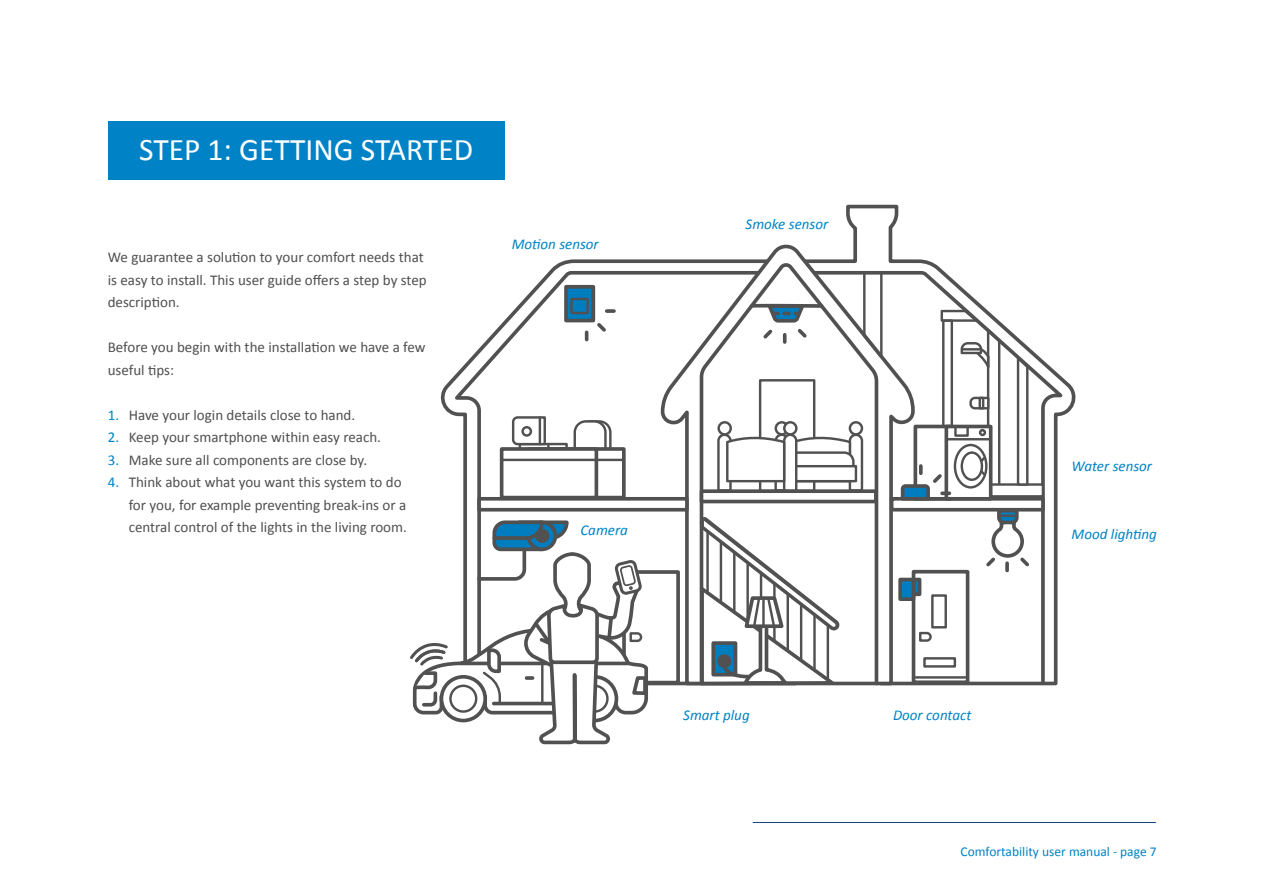
<style>
.page{position:relative;width:1263px;height:893px;background:#fff}
.page>*{position:absolute;margin:0;border:0;box-sizing:border-box;transform-origin:0 0}
.t1{font:31.5px "Calibri";color:#fff}
.t2{font:15px/22.5px "Calibri";color:#504f50}
.t3{font:italic 15px "Calibri";color:#0083c6}
.t4{font:13.5px "Calibri";color:#0083c6}
.s1{color:#0083c6}
</style>
<div class="page">
<hr style="left:753px;top:822px;width:402px;height:1px;background:#17447d">
<svg style="left:449px;top:268px;width:621px;height:418px"></svg>
<svg style="left:659px;top:245px;width:257px;height:441px"></svg>
<svg style="left:698px;top:259px;width:182px;height:427px"></svg>
<div style="left:479px;top:499px;width:208px;height:11px;background:#fff"></div>
<div style="left:477px;top:497px;width:212px;height:15px;border:4px solid #515152"></div>
<div style="left:892px;top:499px;width:151px;height:11px;background:#fff"></div>
<div style="left:890px;top:497px;width:155px;height:15px;border:4px solid #515152"></div>
<div style="left:701px;top:491px;width:175px;height:10px;background:#fff"></div>
<div style="left:700px;top:489px;width:178px;height:14px;border:4px solid #515152"></div>
<div style="left:759px;top:379px;width:56px;height:113px;border:2px solid #515152"></div>
<div style="left:991px;top:484px;width:52px;height:12px;background:#fff"></div>
<div style="left:989px;top:483px;width:55px;height:15px;border:2px solid #515152"></div>
<div style="left:912px;top:570px;width:57px;height:114px;border:4px solid #515152"></div>
<div style="left:932px;top:595px;width:14px;height:32px;background:#fff"></div>
<div style="left:931px;top:594px;width:16px;height:34px;border:2px solid #515152"></div>
<div style="left:924px;top:658px;width:31px;height:8px;background:#fff"></div>
<div style="left:923px;top:657px;width:33px;height:11px;border:2px solid #515152"></div>
<svg style="left:918px;top:631px;width:15px;height:12px"></svg>
<div style="left:912px;top:578px;width:9px;height:18px;border:4px solid #515152"></div>
<div style="left:900px;top:579px;width:13px;height:20px;background:#007dbe"></div>
<div style="left:898px;top:578px;width:17px;height:23px;border:4px solid #515152"></div>
<svg style="left:899px;top:308px;width:133px;height:262px"></svg>
<div style="left:978px;top:397px;width:6px;height:12px;border:2px solid #515152"></div>
<svg style="left:862px;top:270px;width:23px;height:90px"></svg>
<svg style="left:776px;top:422px;width:12px;height:12px"></svg>
<div style="left:774px;top:421px;width:15px;height:15px;border:2px solid #515152;border-radius:50%"></div>
<svg style="left:716px;top:432px;width:148px;height:61px"></svg>
<svg style="left:850px;top:422px;width:12px;height:12px"></svg>
<div style="left:849px;top:421px;width:14px;height:15px;border:2px solid #515152;border-radius:50%"></div>
<svg style="left:784px;top:422px;width:12px;height:12px"></svg>
<div style="left:783px;top:421px;width:14px;height:15px;border:2px solid #515152;border-radius:50%"></div>
<svg style="left:719px;top:422px;width:12px;height:12px"></svg>
<div style="left:717px;top:421px;width:15px;height:15px;border:2px solid #515152;border-radius:50%"></div>
<div style="left:529px;top:449px;width:95px;height:49px;background:#fff"></div>
<div style="left:527px;top:447px;width:99px;height:52px;border:4px solid #515152"></div>
<div style="left:502px;top:449px;width:94px;height:49px;background:#fff"></div>
<div style="left:500px;top:447px;width:98px;height:52px;border:4px solid #515152"></div>
<hr style="left:502px;top:459px;width:122px;height:2px;background:#515152">
<svg style="left:511px;top:415px;width:26px;height:34px"></svg>
<svg style="left:696px;top:517px;width:147px;height:169px"></svg>
<svg style="left:746px;top:301px;width:79px;height:41px"></svg>
<div style="left:622px;top:570px;width:58px;height:114px;border:4px solid #515152"></div>
<hr style="left:913px;top:676px;width:54px;height:3px;background:#515152">
<svg style="left:523px;top:427px;width:8px;height:8px"></svg>
<div style="left:521px;top:426px;width:11px;height:11px;border:2px solid #515152;border-radius:50%"></div>
<div style="left:440px;top:675px;width:47px;height:47px;border:4px solid #515152;border-radius:50%"></div>
<svg style="left:537px;top:259px;width:75px;height:486px"></svg>
<svg style="left:410px;top:519px;width:240px;height:197px"></svg>
<div style="left:108px;top:121px;width:397px;height:58px;background:#0083c6"></div>
<h1 class="t1" style="left:139px;top:129px;width:335px">STEP 1: GETTING STARTED</h1>
<p class="t2" style="left:108px;top:246px;width:321px">We guarantee a solution to your comfort needs that is easy to install. This user guide offers a step by step description.</p>
<p class="t2" style="left:108px;top:336px;width:319px">Before you begin with the installation we have a few useful tips:</p>
<p class="t2" style="left:108px;top:403px;width:249px"><span class="s1">1.</span> Have your login details close to hand.</p>
<p class="t2" style="left:108px;top:426px;width:275px"><span class="s1">2.</span> Keep your smartphone within easy reach.</p>
<p class="t2" style="left:108px;top:448px;width:261px"><span class="s1">3.</span> Make sure all components are close by.</p>
<p class="t2" style="left:129px;top:471px;width:280px;text-indent:-21px"><span class="s1">4.</span> Think about what you want this system to do for you, for example preventing break-ins or a central control of the lights in the living room.</p>
<p class="t3" style="left:512px;top:233px;width:89px">Motion sensor</p>
<p class="t3" style="left:580px;top:520px;width:49px">Camera</p>
<p class="t3" style="left:746px;top:214px;width:84px">Smoke sensor</p>
<p class="t3" style="left:1072px;top:455px;width:82px">Water sensor</p>
<p class="t3" style="left:1072px;top:523px;width:87px">Mood lighting</p>
<p class="t3" style="left:683px;top:705px;width:68px">Smart plug</p>
<p class="t3" style="left:893px;top:705px;width:80px">Door contact</p>
<p class="t4" style="left:960px;top:843px;width:198px">Comfortability user manual - page 7</p>
</div>
